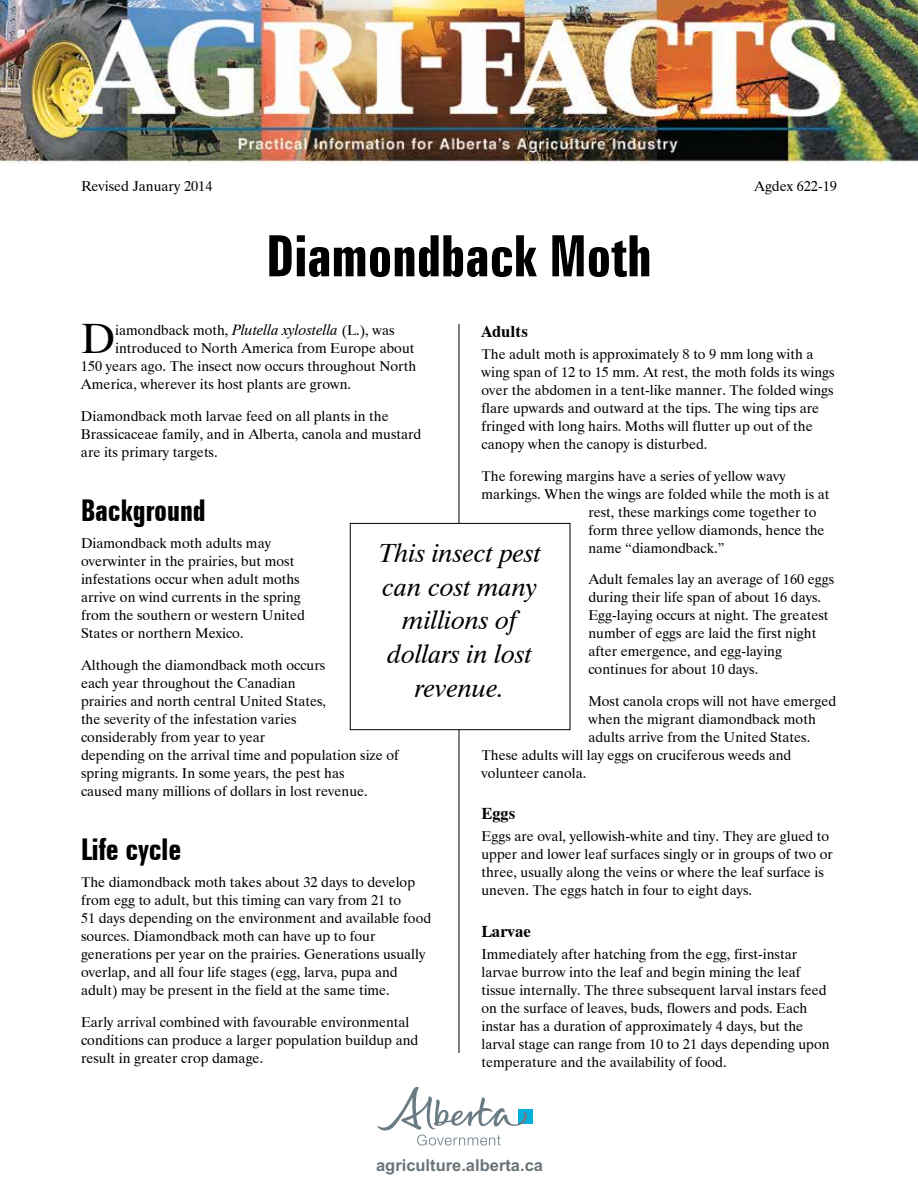
<style>
.page{position:relative;width:918px;height:1188px;background:#fff}
.page>*{position:absolute;margin:0;border:0;box-sizing:border-box;transform-origin:0 0}
.t1{font:700 extra-condensed 57px "Zurich BT";color:#000}
.t2{font:42.45px "Dutch 801 BT";color:#000}
.t3{font:700 extra-condensed 30px "Zurich BT";color:#000}
.t4{font:italic 26.25px/33.8px "Dutch 801 BT";color:#000;text-align:center}
.t5{font:700 16.5px "Arial";color:#6a747b}
.t6{font:700 16.5px "Dutch 801 BT";color:#000}
.t7{font:14.25px/18px "Dutch 801 BT";color:#000}
.s1{font-style:italic;font-size:15px}
</style>
<div class="page">
<hr style="left:459px;top:324px;width:1px;height:729px;background:#000">
<div style="left:350px;top:523px;width:220px;height:207px;border:1px solid #000"></div>
<img style="left:0;top:0;width:918px;height:163px">
<div style="left:519px;top:1109px;width:14px;height:14px;background:#00afdb"></div>
<svg style="left:377px;top:1087px;width:150px;height:59px"></svg>
<p class="t7" style="left:81px;top:177px;width:133px">Revised January 2014</p>
<p class="t7" style="left:754px;top:177px;width:84px">Agdex 622-19</p>
<h1 class="t1" style="left:266px;top:224px;width:387px">Diamondback Moth</h1>
<h2 class="t2" style="left:81px;top:313px;width:36px">D</h2>
<p class="t7" style="left:115px;top:321px;width:281px">iamondback moth, <span class="s1">Plutella xylostella</span> (L.), was</p>
<p class="t6" style="left:482px;top:321px;width:48px">Adults</p>
<p class="t7" style="left:482px;top:345px;width:355px">The adult moth is approximately 8 to 9 mm long with a wing span of 12 to 15 mm. At rest, the moth folds its wings over the abdomen in a tent-like manner. The folded wings flare upwards and outward at the tips. The wing tips are fringed with long hairs. Moths will flutter up out of the canopy when the canopy is disturbed.</p>
<p class="t7" style="left:482px;top:466px;width:306px">The forewing margins have a series of yellow wavy</p>
<p class="t7" style="left:482px;top:484px;width:349px">markings. When the wings are folded while the moth is at</p>
<p class="t7" style="left:588px;top:502px;width:230px">rest, these markings come together to</p>
<p class="t7" style="left:588px;top:520px;width:238px">form three yellow diamonds, hence the</p>
<p class="t7" style="left:588px;top:538px;width:138px">name “diamondback.”</p>
<p class="t7" style="left:588px;top:570px;width:247px">Adult females lay an average of 160 eggs during their life span of about 16 days.<br>Egg-laying occurs at night. The greatest number of eggs are laid the first night after emergence, and egg-laying continues for about 10 days.</p>
<p class="t7" style="left:588px;top:691px;width:250px">Most canola crops will not have emerged</p>
<p class="t7" style="left:588px;top:709px;width:229px">when the migrant diamondback moth</p>
<p class="t7" style="left:588px;top:727px;width:223px">adults arrive from the United States.</p>
<p class="t7" style="left:482px;top:745px;width:311px">These adults will lay eggs on cruciferous weeds and</p>
<p class="t7" style="left:482px;top:763px;width:106px">volunteer canola.</p>
<p class="t6" style="left:482px;top:803px;width:36px">Eggs</p>
<p class="t7" style="left:482px;top:827px;width:353px">Eggs are oval, yellowish-white and tiny. They are glued to upper and lower leaf surfaces singly or in groups of two or three, usually along the veins or where the leaf surface is uneven. The eggs hatch in four to eight days.</p>
<p class="t6" style="left:482px;top:921px;width:51px">Larvae</p>
<p class="t7" style="left:482px;top:945px;width:350px">Immediately after hatching from the egg, first-instar larvae burrow into the leaf and begin mining the leaf tissue internally. The three subsequent larval instars feed on the surface of leaves, buds, flowers and pods. Each instar has a duration of approximately 4 days, but the larval stage can range from 10 to 21 days depending upon temperature and the availability of food.</p>
<p class="t7" style="left:115px;top:339px;width:301px">introduced to North America from Europe about</p>
<p class="t7" style="left:81px;top:357px;width:337px">150 years ago. The insect now occurs throughout North</p>
<p class="t7" style="left:81px;top:375px;width:272px">America, wherever its host plants are grown.</p>
<p class="t7" style="left:81px;top:407px;width:342px">Diamondback moth larvae feed on all plants in the<br>Brassicaceae family, and in Alberta, canola and mustard are its primary targets.</p>
<h3 class="t3" style="left:81px;top:494px;width:126px">Background</h3>
<p class="t7" style="left:81px;top:534px;width:225px">Diamondback moth adults may overwinter in the prairies, but most infestations occur when adult moths arrive on wind currents in the spring from the southern or western United States or northern Mexico.</p>
<p class="t7" style="left:81px;top:656px;width:319px">Although the diamondback moth occurs<br>each year throughout the Canadian<br>prairies and north central United States,<br>the severity of the infestation varies<br>considerably from year to year<br>depending on the arrival time and population size of spring migrants. In some years, the pest has<br>caused many millions of dollars in lost revenue.</p>
<h3 class="t3" style="left:81px;top:833px;width:102px">Life cycle</h3>
<p class="t7" style="left:81px;top:873px;width:352px">The diamondback moth takes about 32 days to develop from egg to adult, but this timing can vary from 21 to<br>51 days depending on the environment and available food sources. Diamondback moth can have up to four generations per year on the prairies. Generations usually overlap, and all four life stages (egg, larva, pupa and adult) may be present in the field at the same time.</p>
<p class="t7" style="left:81px;top:1013px;width:339px">Early arrival combined with favourable environmental conditions can produce a larger population buildup and result in greater crop damage.</p>
<h3 class="t4" style="left:379px;top:535px;width:164px">This insect pest can cost many millions of dollars in lost revenue.</h3>
<p class="t5" style="left:376px;top:1160px;width:168px">agriculture.alberta.ca</p>
</div>
